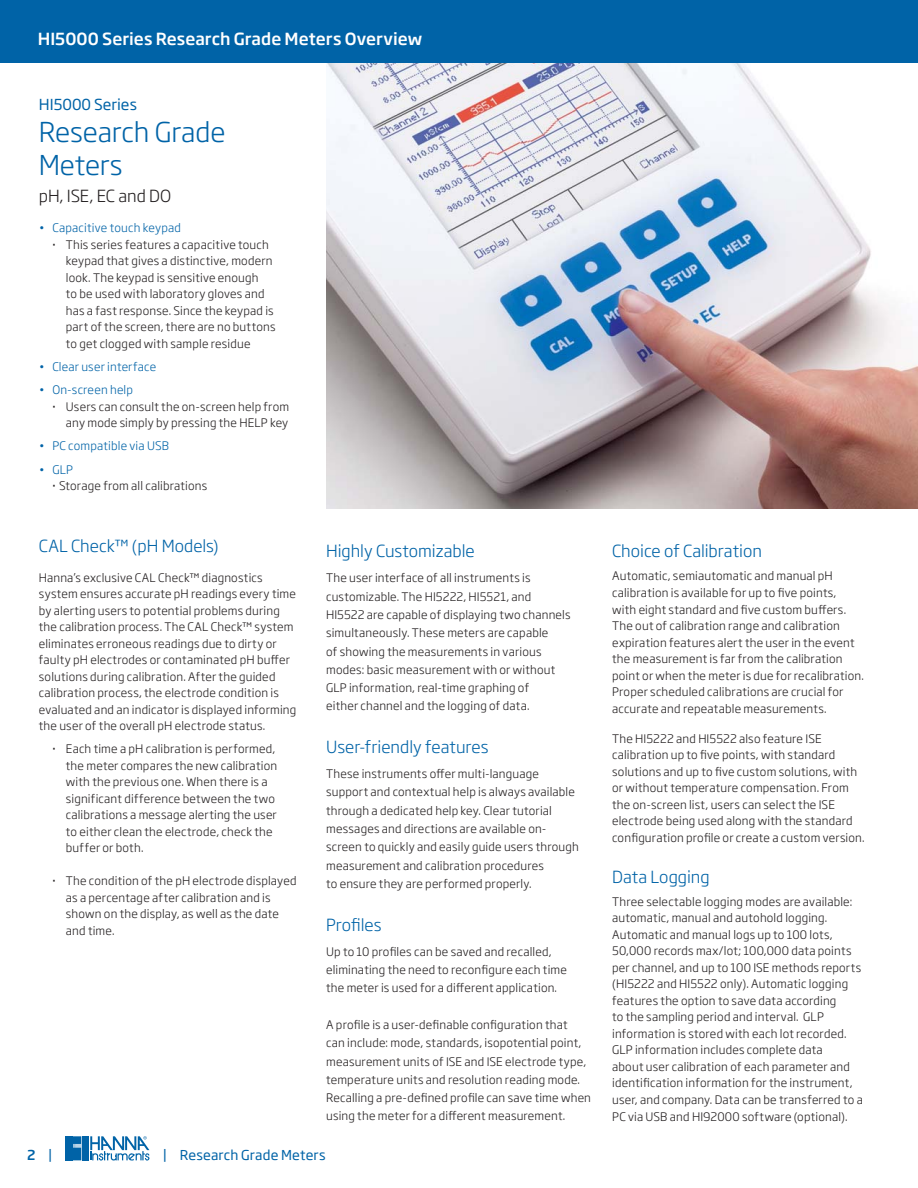
<style>
.page{position:relative;width:918px;height:1188px;background:#fff}
.page>*{position:absolute;margin:0;border:0;box-sizing:border-box;transform-origin:0 0}
.t1{font:300 27px/32.4px "Soho Gothic Pro";letter-spacing:-.005em;color:#0063a7}
.t2{font:300 16.5px "Soho Gothic Pro";color:#0063a7}
.t3{font:500 16.5px "Soho Gothic Pro";color:#fff}
.t4{font:300 16.5px "Soho Gothic Pro";color:#231f20}
.t5{font:15px "Soho Gothic Pro";color:#0063a7}
.t6{font:13.5px "Soho Gothic Pro";letter-spacing:.01em;color:#0063a7}
.t7{font:500 13.5px "Soho Gothic Pro";color:#0063a7}
.t8{font:300 11.7px/16.5px "Soho Gothic Pro";letter-spacing:.015em;color:#231f20}
.t9{font:300 11.7px "Soho Gothic Pro";letter-spacing:.015em;color:#0063a7}
.s1{font-weight:500}
.s2{color:#0063a7}
.s3{font-weight:400}
</style>
<div class="page">
<img style="left:326px;top:63px;width:592px;height:446px">
<svg style="left:66px;top:1136px;width:84px;height:25px"></svg>
<div style="left:0;top:0;width:918px;height:63px;background:#0063a7"></div>
<h2 class="t3" style="left:38px;top:32px;width:386px">HI5000 Series Research Grade Meters Overview</h2>
<p class="t5" style="left:39px;top:96px;width:100px">HI5000 Series</p>
<h1 class="t1" style="left:39px;top:118px;width:188px">Research Grade<br>Meters</h1>
<h2 class="t4" style="left:39px;top:189px;width:134px">pH, ISE, EC and DO</h2>
<p class="t9" style="left:39px;top:223px;width:144px">• Capacitive touch keypad</p>
<p class="t8" style="left:52px;top:237px;width:218px"><span class="s1">·</span> This series features a capacitive touch</p>
<p class="t8" style="left:66px;top:253px;width:208px">keypad that gives a distinctive, modern</p>
<p class="t8" style="left:66px;top:270px;width:194px">look. The keypad is sensitive enough</p>
<p class="t8" style="left:66px;top:286px;width:200px">to be used with laboratory gloves and</p>
<p class="t8" style="left:66px;top:303px;width:209px">has a fast response. Since the keypad is</p>
<p class="t8" style="left:66px;top:319px;width:211px">part of the screen, there are no buttons</p>
<p class="t8" style="left:66px;top:336px;width:186px">to get clogged with sample residue</p>
<p class="t9" style="left:39px;top:362px;width:119px">• Clear user interface</p>
<p class="t9" style="left:39px;top:385px;width:96px">• On-screen help</p>
<p class="t8" style="left:52px;top:399px;width:238px"><span class="s1">·</span> Users can consult the on-screen help from</p>
<p class="t8" style="left:66px;top:415px;width:224px">any mode simply by pressing the HELP key</p>
<p class="t9" style="left:39px;top:441px;width:132px">• PC compatible via USB</p>
<p class="t8" style="left:52px;top:462px;width:156px;text-indent:-13px"><span class="s2">• GLP<br></span><span class="s1">·</span> Storage from all calibrations</p>
<h2 class="t2" style="left:39px;top:539px;width:181px">CAL Check™ (pH Models)</h2>
<p class="t8" style="left:39px;top:570px;width:259px">Hanna’s exclusive CAL Check™ diagnostics system ensures accurate pH readings every time by alerting users to potential problems during the calibration process. The CAL Check™ system eliminates erroneous readings due to dirty or faulty pH electrodes or contaminated pH buffer solutions during calibration. After the guided calibration process, the electrode condition is evaluated and an indicator is displayed informing the user of the overall pH electrode status.</p>
<p class="t8" style="left:66px;top:742px;width:213px;text-indent:-13px"><span class="s1">·</span> Each time a pH calibration is performed, the meter compares the new calibration with the previous one. When there is a significant difference between the two calibrations a message alerting the user to either clean the electrode, check the buffer or both.</p>
<p class="t8" style="left:66px;top:874px;width:232px;text-indent:-13px"><span class="s1">·</span> The condition of the pH electrode displayed as a percentage after calibration and is shown on the display, as well as the date and time.</p>
<h2 class="t2" style="left:326px;top:544px;width:150px">Highly Customizable</h2>
<p class="t8" style="left:326px;top:570px;width:246px;line-height:18.3px">The user interface of all instruments is customizable. The HI5222, HI5521, and HI5522 are capable of displaying two channels simultaneously. These meters are capable<br>of showing the measurements in various modes: basic measurement with or without GLP information, real-time graphing of<br>either channel and the logging of data.</p>
<h2 class="t2" style="left:326px;top:740px;width:164px">User-friendly features</h2>
<p class="t8" style="left:326px;top:766px;width:254px;line-height:18.3px">These instruments offer multi-language support and contextual help is always available through a dedicated help key. Clear tutorial messages and directions are available on&shy;screen to quickly and easily guide users through measurement and calibration procedures<br>to ensure they are performed properly.</p>
<h2 class="t2" style="left:326px;top:918px;width:57px">Profiles</h2>
<p class="t8" style="left:326px;top:943px;width:242px;line-height:18.3px">Up to 10 profiles can be saved and recalled, eliminating the need to reconfigure each time the meter is used for a different application.</p>
<p class="t8" style="left:326px;top:1016px;width:266px;line-height:18.3px">A profile is a user-definable configuration that<br>can include: mode, standards, isopotential point, measurement units of ISE and ISE electrode type, temperature units and resolution reading mode.<br>Recalling a pre-defined profile can save time when using the meter for a different measurement.</p>
<p class="t7" style="left:27px;top:1150px;width:27px">2 <span class="s3">|</span></p>
<p class="t6" style="left:163px;top:1148px;width:164px">| Research Grade Meters</p>
<h2 class="t2" style="left:612px;top:544px;width:151px">Choice of Calibration</h2>
<p class="t8" style="left:612px;top:569px;width:253px">Automatic, semiautomatic and manual pH calibration is available for up to five points,<br>with eight standard and five custom buffers.<br>The out of calibration range and calibration expiration features alert the user in the event the measurement is far from the calibration point or when the meter is due for recalibration.<br>Proper scheduled calibrations are crucial for accurate and repeatable measurements.</p>
<p class="t8" style="left:612px;top:731px;width:254px">The HI5222 and HI5522 also feature ISE calibration up to five points, with standard solutions and up to five custom solutions, with or without temperature compensation. From the on-screen list, users can select the ISE electrode being used along with the standard configuration profile or create a custom version.</p>
<h2 class="t2" style="left:612px;top:870px;width:99px">Data Logging</h2>
<p class="t8" style="left:612px;top:894px;width:252px">Three selectable logging modes are available: automatic, manual and autohold logging.<br>Automatic and manual logs up to 100 lots, 50,000 records max/lot; 100,000 data points per channel, and up to 100 ISE methods reports (HI5222 and HI5522 only). Automatic logging features the option to save data according<br>to the sampling period and interval. GLP information is stored with each lot recorded.<br>GLP information includes complete data<br>about user calibration of each parameter and identification information for the instrument, user, and company. Data can be transferred to a PC via USB and HI92000 software (optional).</p>
</div>
